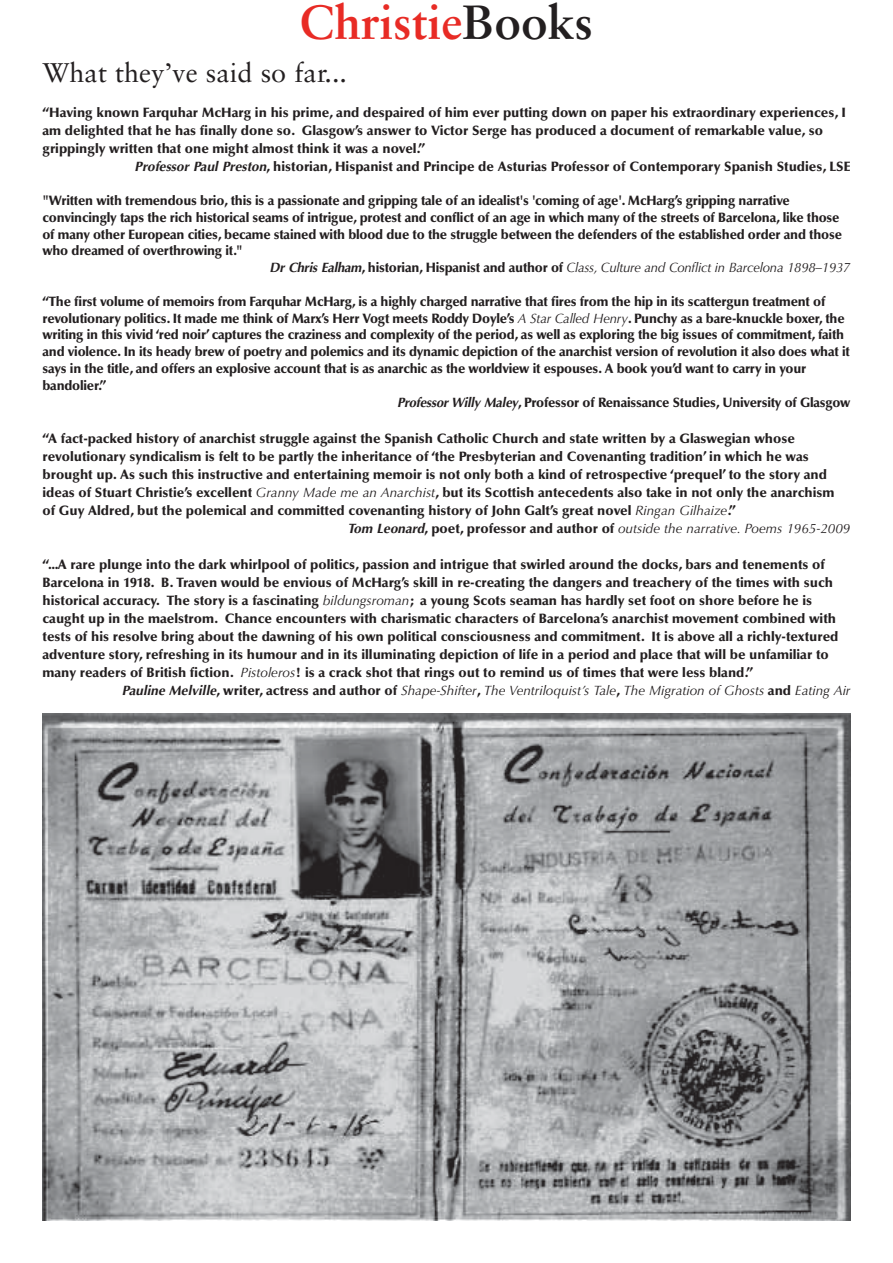
<style>
.page{position:relative;width:893px;height:1263px;background:#fff}
.page>*{position:absolute;margin:0;border:0;box-sizing:border-box;transform-origin:0 0}
.t1{font:700 48px "Sabon";color:#e82b25}
.t2{font:27px "Sabon";color:#231f20}
.t3{font:900 13.5px "Optima";color:#231f20}
.t4{font:italic 13.5px "Optima";color:#231f20}
.s1{color:#231f20}
.s2{font-weight:700;font-style:italic}
.s3{font-weight:700}
.s4{font-weight:900;font-style:normal}
.s5{font-weight:400;font-style:italic}
</style>
<div class="page">
<img style="left:43px;top:713px;width:807px;height:507px">
<h1 class="t1" style="left:300px;top:2px;width:295px">Christie<span class="s1">Books</span></h1>
<h2 class="t2" style="left:43px;top:62px;width:306px">What they’ve said so far...</h2>
<p class="t3" style="left:43px;top:107px;width:805px">“Having known Farquhar McHarg in his prime, and despaired of him ever putting down on paper his extraordinary experiences, I</p>
<p class="t3" style="left:43px;top:125px;width:782px">am delighted that he has finally done so. Glasgow’s answer to Victor Serge has produced a document of remarkable value, so</p>
<p class="t3" style="left:43px;top:143px;width:384px">grippingly written that one might almost think it was a novel.”</p>
<p class="t3" style="left:135px;top:161px;width:717px"><span class="s2">Professor Paul Preston</span>, historian, Hispanist and Principe de Asturias Professor of Contemporary Spanish Studies, LSE</p>
<p class="t3" style="left:43px;top:195px;width:749px">"Written with tremendous brio, this is a passionate and gripping tale of an idealist's 'coming of age'. McHarg’s gripping narrative</p>
<p class="t3" style="left:43px;top:212px;width:798px">convincingly taps the rich historical seams of intrigue, protest and conflict of an age in which many of the streets of Barcelona, like those</p>
<p class="t3" style="left:43px;top:228px;width:801px">of many other European cities, became stained with blood due to the struggle between the defenders of the established order and those</p>
<p class="t3" style="left:43px;top:245px;width:202px">who dreamed of overthrowing it."</p>
<p class="t4" style="left:270px;top:262px;width:582px"><span class="s3">Dr Chris Ealham</span><span class="s4">, historian, Hispanist and author of</span> Class, Culture and Conflict in Barcelona 1898–1937</p>
<p class="t3" style="left:43px;top:296px;width:784px">“The first volume of memoirs from Farquhar McHarg, is a highly charged narrative that fires from the hip in its scattergun treatment of</p>
<p class="t3" style="left:43px;top:312px;width:804px">revolutionary politics. It made me think of Marx’s Herr Vogt meets Roddy Doyle’s <span class="s5">A Star Called Henry</span>. Punchy as a bare-knuckle boxer, the</p>
<p class="t3" style="left:43px;top:329px;width:803px">writing in this vivid ‘red noir’ captures the craziness and complexity of the period, as well as exploring the big issues of commitment, faith</p>
<p class="t3" style="left:43px;top:346px;width:809px">and violence. In its heady brew of poetry and polemics and its dynamic depiction of the anarchist version of revolution it also does what it</p>
<p class="t3" style="left:43px;top:363px;width:765px">says in the title, and offers an explosive account that is as anarchic as the worldview it espouses. A book you’d want to carry in your</p>
<p class="t3" style="left:43px;top:380px;width:65px">bandolier.”</p>
<p class="t3" style="left:397px;top:396px;width:455px"><span class="s2">Professor Willy Maley</span>, Professor of Renaissance Studies, University of Glasgow</p>
<p class="t3" style="left:43px;top:432px;width:754px">“A fact-packed history of anarchist struggle against the Spanish Catholic Church and state written by a Glaswegian whose</p>
<p class="t3" style="left:43px;top:450px;width:768px">revolutionary syndicalism is felt to be partly the inheritance of ‘the Presbyterian and Covenanting tradition’ in which he was</p>
<p class="t3" style="left:43px;top:468px;width:786px">brought up. As such this instructive and entertaining memoir is not only both a kind of retrospective ‘prequel’ to the story and</p>
<p class="t3" style="left:43px;top:486px;width:793px">ideas of Stuart Christie’s excellent <span class="s5">Granny Made me an Anarchist</span>, but its Scottish antecedents also take in not only the anarchism</p>
<p class="t3" style="left:43px;top:504px;width:695px">of Guy Aldred, but the polemical and committed covenanting history of John Galt’s great novel <span class="s5">Ringan Gilhaize</span>.”</p>
<p class="t4" style="left:347px;top:522px;width:504px"><span class="s3">Tom Leonard</span><span class="s4">, poet, professor and author of</span> outside the narrative. Poems 1965-2009</p>
<p class="t3" style="left:43px;top:558px;width:784px">“...A rare plunge into the dark whirlpool of politics, passion and intrigue that swirled around the docks, bars and tenements of</p>
<p class="t3" style="left:43px;top:576px;width:792px">Barcelona in 1918. B. Traven would be envious of McHarg’s skill in re-creating the dangers and treachery of the times with such</p>
<p class="t3" style="left:43px;top:594px;width:771px">historical accuracy. The story is a fascinating <span class="s5">bildungsroman</span>; a young Scots seaman has hardly set foot on shore before he is</p>
<p class="t3" style="left:43px;top:612px;width:795px">caught up in the maelstrom. Chance encounters with charismatic characters of Barcelona’s anarchist movement combined with</p>
<p class="t3" style="left:43px;top:630px;width:797px">tests of his resolve bring about the dawning of his own political consciousness and commitment. It is above all a richly-textured</p>
<p class="t3" style="left:43px;top:648px;width:788px">adventure story, refreshing in its humour and in its illuminating depiction of life in a period and place that will be unfamiliar to</p>
<p class="t3" style="left:43px;top:666px;width:712px">many readers of British fiction. <span class="s5">Pistoleros</span>! is a crack shot that rings out to remind us of times that were less bland.”</p>
<p class="t4" style="left:122px;top:684px;width:730px"><span class="s3">Pauline Melville</span><span class="s4">, writer, actress and author of</span> Shape-Shifter<span class="s4">,</span> The Ventriloquist’s Tale<span class="s4">,</span> The Migration of Ghosts <span class="s4">and</span> Eating Air</p>
</div>
